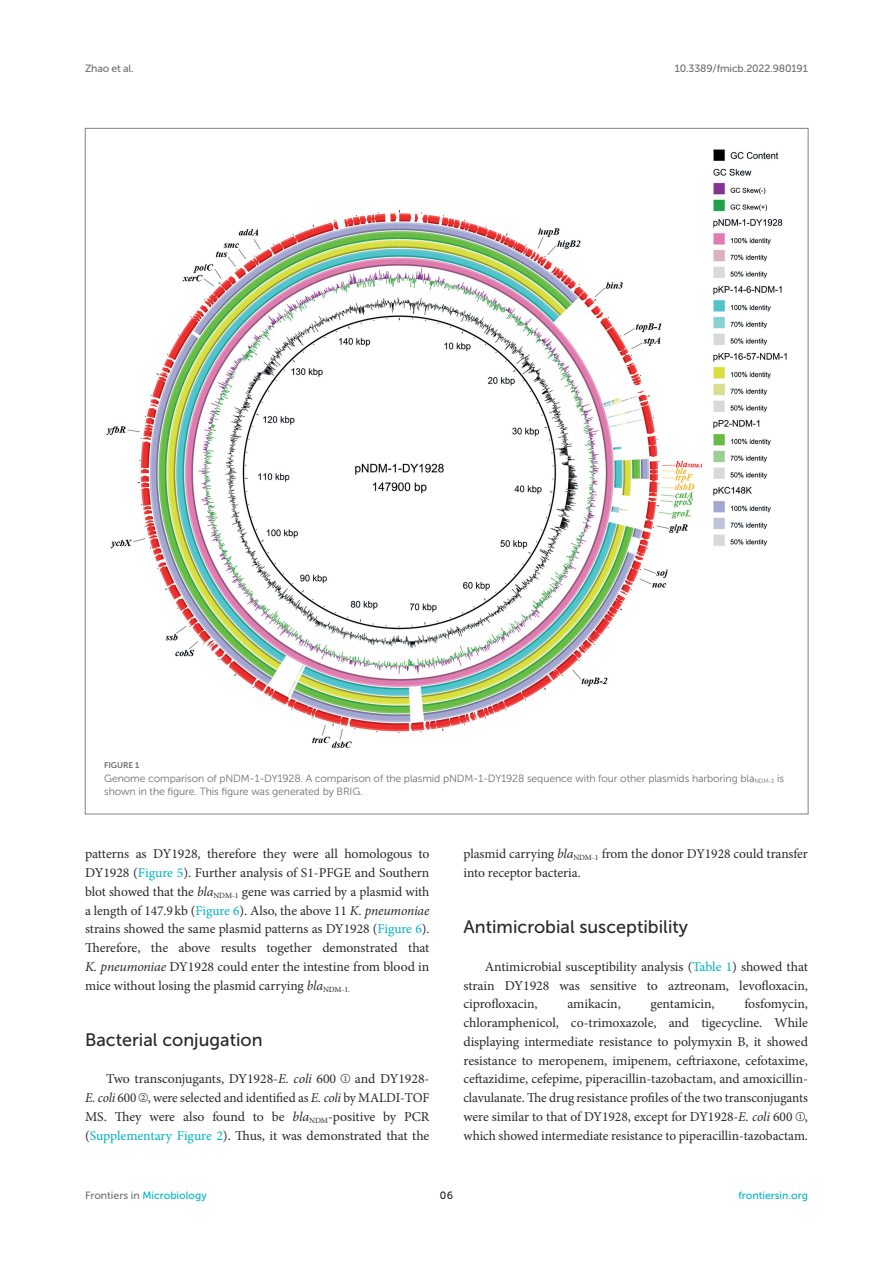
<style>
.page{position:relative;width:893px;height:1263px;background:#fff}
.page>*{position:absolute;margin:0;border:0;box-sizing:border-box;transform-origin:0 0}
.HEAD_2{font:18px "Museo Sans 500";color:#292929}
.TEXT_FLUSH{font:13.5px/18.8px "Minion Pro";letter-spacing:-.005em;color:#292929;text-align:justify}
.FIG_LEG{font:10.5px/13.5px "Museo Sans 300";letter-spacing:-.01em;color:#6f6f70}
.t1{font:10.5px "Museo Sans 500";color:#00b3c3}
.t2{font:10.5px "Museo Sans 500";letter-spacing:-.015em;color:#6f6f70}
.t3{font:10.5px "Museo Sans 500";color:#231f20}
.FIG_HD{font:8.25px "Museo Sans 700";letter-spacing:-.01em;color:#6f6f70}
.s1{color:#00b3c3}
.s2{font-style:italic}
.s3{font-family:"STIX General"}
.s4{color:#6f6f70}
</style>
<div class="page">
<img style="left:106px;top:149px;width:681px;height:599px">
<p class="t2" style="left:85px;top:63px;width:50px">Zhao et al.</p>
<p class="t2" style="left:675px;top:63px;width:135px">10.3389/fmicb.2022.980191</p>
<p class="FIG_HD" style="left:104px;top:761px;width:37px">FIGURE 1</p>
<p class="FIG_LEG" style="left:104px;top:771px;width:681px">Genome comparison of pNDM-1-DY1928. A comparison of the plasmid pNDM-1-DY1928 sequence with four other plasmids harboring bla<sub>NDM-1</sub> is shown in the figure. This figure was generated by BRIG.</p>
<p class="TEXT_FLUSH" style="left:85px;top:845px;width:346px">patterns as DY1928, therefore they were all homologous to DY1928 (<span class="s1">Figure 5</span>). Further analysis of S1-PFGE and Southern blot showed that the <span class="s2">bla</span><sub>NDM-1</sub> gene was carried by a plasmid with a length of 147.9kb (<span class="s1">Figure 6</span>). Also, the above 11 <span class="s2">K. pneumoniae </span>strains showed the same plasmid patterns as DY1928 (<span class="s1">Figure 6</span>).<br>Therefore, the above results together demonstrated that <span class="s2">K. pneumoniae</span> DY1928 could enter the intestine from blood in mice without losing the plasmid carrying <span class="s2">bla</span><sub>NDM-1.</sub></p>
<p class="HEAD_2" style="left:85px;top:1030px;width:179px">Bacterial conjugation</p>
<p class="TEXT_FLUSH" style="left:85px;top:1070px;width:346px;text-indent:21px">Two transconjugants, DY1928-<span class="s2">E. coli</span> 600 <span class="s3">①</span> and DY1928- <span class="s2">E. coli</span> 600 <span class="s3">②</span>, were selected and identified as <span class="s2">E. coli</span> by MALDI-TOF MS. They were also found to be <span class="s2">bla</span><sub>NDM</sub>-positive by PCR (<span class="s1">Supplementary Figure 2</span>). Thus, it was demonstrated that the</p>
<p class="TEXT_FLUSH" style="left:463px;top:845px;width:346px">plasmid carrying <span class="s2">bla</span><sub>NDM-1</sub> from the donor DY1928 could transfer into receptor bacteria.</p>
<p class="HEAD_2" style="left:463px;top:917px;width:226px">Antimicrobial susceptibility</p>
<p class="TEXT_FLUSH" style="left:463px;top:957px;width:346px;text-indent:21px">Antimicrobial susceptibility analysis (<span class="s1">Table 1</span>) showed that strain DY1928 was sensitive to aztreonam, levofloxacin, ciprofloxacin,</p>
<p class="TEXT_FLUSH" style="left:463px;top:995px;width:346px;text-indent:281px">fosfomycin, chloramphenicol, co-trimoxazole, and tigecycline. While displaying intermediate resistance to polymyxin B, it showed resistance to meropenem, imipenem, ceftriaxone, cefotaxime, ceftazidime, cefepime, piperacillin-tazobactam, and amoxicillin&shy;clavulanate. The drug resistance profiles of the two transconjugants were similar to that of DY1928, except for DY1928-<span class="s2">E. coli</span> 600 <span class="s3">①</span>, which showed intermediate resistance to piperacillin-tazobactam.</p>
<p class="TEXT_FLUSH" style="left:567px;top:995px;width:55px">amikacin,</p>
<p class="TEXT_FLUSH" style="left:651px;top:995px;width:66px">gentamicin,</p>
<p class="t1" style="left:85px;top:1190px;width:123px"><span class="s4">Frontiers in</span> Microbiology</p>
<p class="t3" style="left:440px;top:1190px;width:15px">06</p>
<p class="t1" style="left:738px;top:1190px;width:71px">frontiersin.org</p>
</div>
